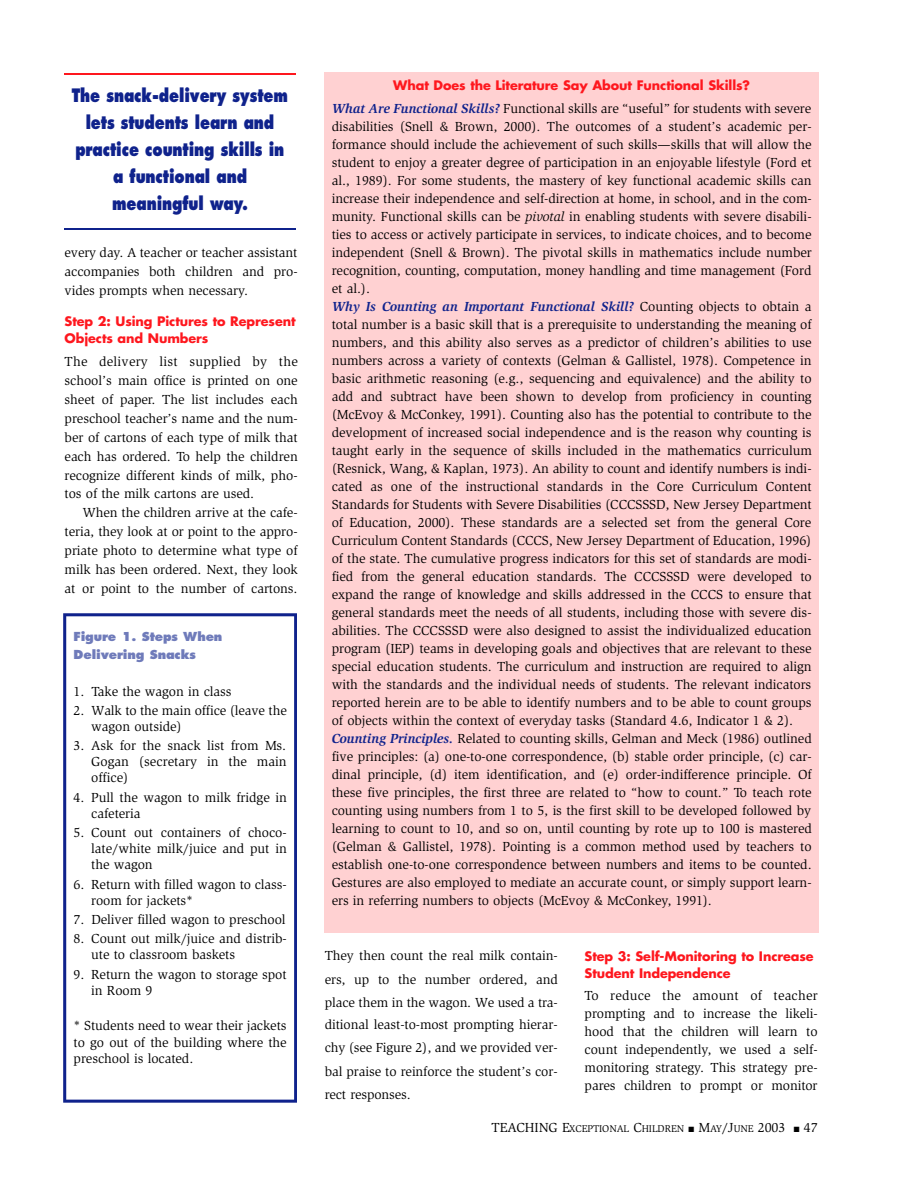
<style>
.page{position:relative;width:918px;height:1188px;background:#fff}
.page>*{position:absolute;margin:0;border:0;box-sizing:border-box;transform-origin:0 0}
.t1{font:800 18px/27px "Futura";letter-spacing:-.01em;color:#0f228c;text-align:center;scale:.8 1}
.t2{font:13.5px/18px "Slimbach";letter-spacing:-.005em;color:#000;text-align:justify}
.t3{font:700 12.75px/17.2px "Futura";letter-spacing:-.01em;color:#fe171e}
.t4{font:800 12px/18px "Futura";letter-spacing:-.01em;color:#6f7bba}
.t5{font:10.05px "Slimbach";letter-spacing:-.005em;color:#000}
.s1{font-weight:700;font-style:italic;color:#0f228c}
.s2{font-style:italic}
.s3{font-size:13.5px}
</style>
<div class="page">
<svg style="left:63px;top:613px;width:234px;height:490px"></svg>
<div style="left:72px;top:628px;width:218px;height:37px;background:#fff"></div>
<div style="left:324px;top:72px;width:495px;height:861px;background:#ffd1d2"></div>
<hr style="left:65px;top:74px;width:231px;height:1px;background:#fe171e">
<hr style="left:65px;top:228px;width:231px;height:2px;background:#0f228c">
<h1 class="t1" style="left:72px;top:82px;width:272px">The snack-delivery system lets students learn and practice counting skills in a functional and meaningful way.</h1>
<p class="t2" style="left:65px;top:243px;width:235px;line-height:18.8px">every day. A teacher or teacher assistant accompanies both children and pro&shy;vides prompts when necessary.</p>
<p class="t3" style="left:65px;top:312px;width:233px">Step 2: Using Pictures to Represent<br>Objects and Numbers</p>
<p class="t2" style="left:65px;top:352px;width:235px;line-height:18.9px">The delivery list supplied by the school’s main office is printed on one sheet of paper. The list includes each preschool teacher’s name and the num&shy;ber of cartons of each type of milk that each has ordered. To help the children recognize different kinds of milk, pho&shy;tos of the milk cartons are used.</p>
<p class="t2" style="left:65px;top:503px;width:235px;line-height:18.9px;text-indent:18px">When the children arrive at the cafe&shy;teria, they look at or point to the appro&shy;priate photo to determine what type of milk has been ordered. Next, they look at or point to the number of cartons.</p>
<p class="t4" style="left:74px;top:628px;width:150px">Figure 1. Steps When<br>Delivering Snacks</p>
<p class="t2" style="left:74px;top:682px;width:159px">1. Take the wagon in class</p>
<p class="t2" style="left:91px;top:702px;width:197px;line-height:16.2px;text-indent:-18px">2. Walk to the main office (leave the wagon outside)</p>
<p class="t2" style="left:91px;top:738px;width:197px;line-height:16.2px;text-indent:-18px">3. Ask for the snack list from Ms.<br>Gogan (secretary in the main office)</p>
<p class="t2" style="left:91px;top:789px;width:197px;line-height:16.2px;text-indent:-18px">4. Pull the wagon to milk fridge in cafeteria</p>
<p class="t2" style="left:91px;top:824px;width:197px;line-height:16.2px;text-indent:-18px">5. Count out containers of choco&shy;late/white milk/juice and put in the wagon</p>
<p class="t2" style="left:91px;top:876px;width:197px;line-height:16.2px;text-indent:-18px">6. Return with filled wagon to class&shy;room for jackets*</p>
<p class="t2" style="left:74px;top:911px;width:213px">7. Deliver filled wagon to preschool</p>
<p class="t2" style="left:91px;top:931px;width:197px;line-height:16.2px;text-indent:-18px">8. Count out milk/juice and distrib&shy;ute to classroom baskets</p>
<p class="t2" style="left:91px;top:966px;width:197px;line-height:16.2px;text-indent:-18px">9. Return the wagon to storage spot in Room 9</p>
<p class="t2" style="left:74px;top:1018px;width:215px;line-height:16.2px">* Students need to wear their jackets to go out of the building where the preschool is located.</p>
<p class="t3" style="left:393px;top:76px;width:358px">What Does the Literature Say About Functional Skills?</p>
<p class="t2" style="left:332px;top:99px;width:482px;text-align:left"><span class="s1">What Are Functional Skills?</span> Functional skills are “useful” for students with severe disabilities (Snell &amp; Brown, 2000). The outcomes of a student’s academic per&shy;formance should include the achievement of such skills—skills that will allow the student to enjoy a greater degree of participation in an enjoyable lifestyle (Ford et al., 1989). For some students, the mastery of key functional academic skills can increase their independence and self-direction at home, in school, and in the com&shy;munity. Functional skills can be <span class="s2">pivotal</span> in enabling students with severe disabili&shy;ties to access or actively participate in services, to indicate choices, and to become independent (Snell &amp; Brown). The pivotal skills in mathematics include number recognition, counting, computation, money handling and time management (Ford et al.).<br><span class="s1">Why Is Counting an Important Functional Skill?</span> Counting objects to obtain a total number is a basic skill that is a prerequisite to understanding the meaning of numbers, and this ability also serves as a predictor of children’s abilities to use numbers across a variety of contexts (Gelman &amp; Gallistel, 1978). Competence in basic arithmetic reasoning (e.g., sequencing and equivalence) and the ability to add and subtract have been shown to develop from proficiency in counting (McEvoy &amp; McConkey, 1991). Counting also has the potential to contribute to the development of increased social independence and is the reason why counting is taught early in the sequence of skills included in the mathematics curriculum (Resnick, Wang, &amp; Kaplan, 1973). An ability to count and identify numbers is indi&shy;cated as one of the instructional standards in the Core Curriculum Content Standards for Students with Severe Disabilities (CCCSSSD, New Jersey Department of Education, 2000). These standards are a selected set from the general Core Curriculum Content Standards (CCCS, New Jersey Department of Education, 1996) of the state. The cumulative progress indicators for this set of standards are modi&shy;fied from the general education standards. The CCCSSSD were developed to expand the range of knowledge and skills addressed in the CCCS to ensure that general standards meet the needs of all students, including those with severe dis&shy;abilities. The CCCSSSD were also designed to assist the individualized education program (IEP) teams in developing goals and objectives that are relevant to these special education students. The curriculum and instruction are required to align with the standards and the individual needs of students. The relevant indicators reported herein are to be able to identify numbers and to be able to count groups of objects within the context of everyday tasks (Standard 4.6, Indicator 1 &amp; 2).<br><span class="s1">Counting Principles.</span> Related to counting skills, Gelman and Meck (1986) outlined five principles: (a) one-to-one correspondence, (b) stable order principle, (c) car&shy;dinal principle, (d) item identification, and (e) order-indifference principle. Of these five principles, the first three are related to “how to count.” To teach rote counting using numbers from 1 to 5, is the first skill to be developed followed by learning to count to 10, and so on, until counting by rote up to 100 is mastered (Gelman &amp; Gallistel, 1978). Pointing is a common method used by teachers to establish one-to-one correspondence between numbers and items to be counted.<br>Gestures are also employed to mediate an accurate count, or simply support learn&shy;ers in referring numbers to objects (McEvoy &amp; McConkey, 1991).</p>
<p class="t2" style="left:325px;top:945px;width:235px;line-height:23px">They then count the real milk contain&shy;ers, up to the number ordered, and place them in the wagon. We used a tra&shy;ditional least-to-most prompting hierar&shy;chy (see Figure 2), and we provided ver&shy;bal praise to reinforce the student’s cor&shy;rect responses.</p>
<p class="t3" style="left:585px;top:948px;width:231px;line-height:16.4px">Step 3: Self-Monitoring to Increase<br>Student Independence</p>
<p class="t2" style="left:585px;top:987px;width:235px">To reduce the amount of teacher prompting and to increase the likeli&shy;hood that the children will learn to count independently, we used a self&shy;monitoring strategy. This strategy pre&shy;pares children to prompt or monitor</p>
<p class="t5" style="left:492px;top:1123px;width:328px"><span class="s3">TEACHING E</span>XCEPTIONAL <span class="s3">C</span>HILDREN ■ <span class="s3">M</span>AY<span class="s3">/J</span>UNE <span class="s3">2003</span> ■ <span class="s3">47</span></p>
</div>
